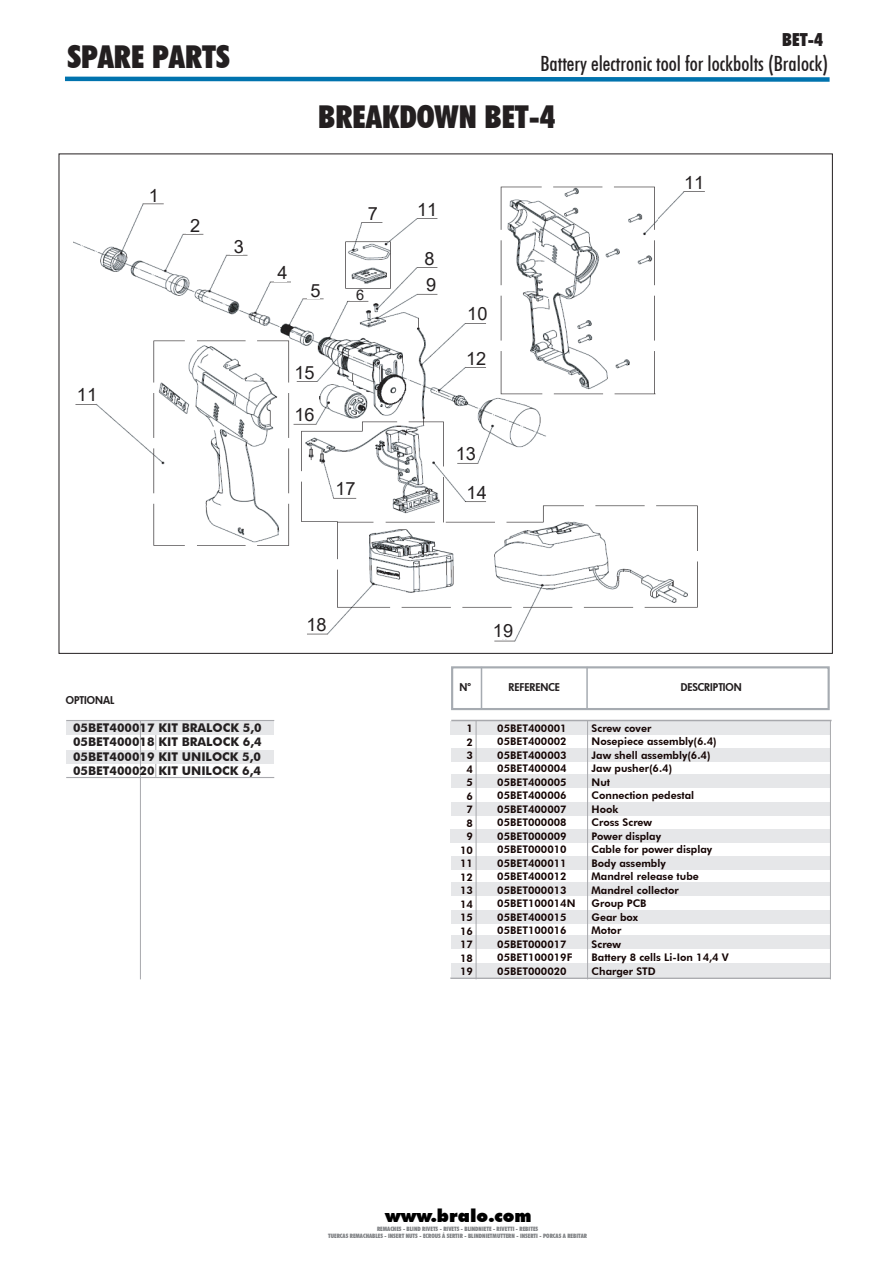
<style>
.page{position:relative;width:893px;height:1263px;background:#fff}
.page>*{position:absolute;margin:0;border:0;box-sizing:border-box;transform-origin:0 0}
.t1{font:900 condensed 31.5px "Futura BT";color:#231f20}
.t2{font:500 condensed 21px "Futura BT";color:#231f20}
.t3{font:18.15px/26.1px "Arial";color:#231f20}
.t4{font:900 18px "Futura BT";color:#000}
.t5{font:900 condensed 18px "Futura BT";color:#231f20}
.t6{font:14.55px "Arial";color:#231f20}
.t7{font:700 12px/14.4px "Futura BT";color:#231f20;text-align:justify}
.t8{font:800 10.5px/13.5px "Futura BT";color:#130302}
.t9{font:800 10.5px "Futura";color:#231f20}
.t10{font:900 condensed 6px/7.2px "Futura BT";color:#808285;text-align:center}
</style>
<div class="page">
<img style="left:73px;top:153px;width:639px;height:489px">
<div style="left:152px;top:184px;width:12px;height:18px;background:#fff"></div>
<div style="left:186px;top:216px;width:13px;height:18px;background:#fff"></div>
<div style="left:230px;top:236px;width:13px;height:18px;background:#fff"></div>
<div style="left:274px;top:263px;width:12px;height:18px;background:#fff"></div>
<div style="left:307px;top:280px;width:12px;height:18px;background:#fff"></div>
<div style="left:364px;top:204px;width:13px;height:18px;background:#fff"></div>
<div style="left:421px;top:248px;width:12px;height:18px;background:#fff"></div>
<div style="left:422px;top:275px;width:13px;height:18px;background:#fff"></div>
<div style="left:421px;top:199px;width:13px;height:18px;background:#fff"></div>
<div style="left:81px;top:385px;width:13px;height:18px;background:#fff"></div>
<div style="left:311px;top:614px;width:12px;height:18px;background:#fff"></div>
<div style="left:688px;top:173px;width:13px;height:18px;background:#fff"></div>
<div style="left:472px;top:304px;width:12px;height:18px;background:#fff"></div>
<div style="left:470px;top:348px;width:13px;height:18px;background:#fff"></div>
<div style="left:460px;top:443px;width:13px;height:19px;background:#fff"></div>
<div style="left:471px;top:483px;width:12px;height:18px;background:#fff"></div>
<div style="left:340px;top:479px;width:12px;height:18px;background:#fff"></div>
<div style="left:299px;top:405px;width:12px;height:18px;background:#fff"></div>
<div style="left:299px;top:363px;width:12px;height:18px;background:#fff"></div>
<div style="left:497px;top:621px;width:13px;height:18px;background:#fff"></div>
<div style="left:351px;top:290px;width:12px;height:11px;background:#fff"></div>
<svg style="left:65px;top:76px;width:765px;height:6px;background:#3f95c2"></svg>
<div style="left:451px;top:829px;width:379px;height:14px;background:#e6e7e9"></div>
<div style="left:451px;top:856px;width:379px;height:14px;background:#e6e7e9"></div>
<div style="left:451px;top:882px;width:379px;height:13px;background:#e6e7e9"></div>
<div style="left:451px;top:910px;width:379px;height:14px;background:#e6e7e9"></div>
<div style="left:451px;top:936px;width:379px;height:13px;background:#e6e7e9"></div>
<div style="left:451px;top:963px;width:379px;height:14px;background:#e6e7e9"></div>
<div style="left:451px;top:721px;width:379px;height:14px;background:#e6e7e9"></div>
<div style="left:451px;top:748px;width:379px;height:14px;background:#e6e7e9"></div>
<div style="left:451px;top:774px;width:379px;height:13px;background:#e6e7e9"></div>
<div style="left:451px;top:802px;width:379px;height:14px;background:#e6e7e9"></div>
<hr style="left:481px;top:667px;width:1px;height:42px;background:#a6abb1">
<hr style="left:586px;top:667px;width:2px;height:42px;background:#a6abb1">
<div style="left:451px;top:666px;width:379px;height:44px;border:2px solid #a6abb1"></div>
<hr style="left:587px;top:721px;width:1px;height:258px;background:#a8a9ad">
<hr style="left:476px;top:721px;width:1px;height:258px;background:#a8a9ad">
<hr style="left:156px;top:721px;width:1px;height:56px;background:#a8a9ad">
<hr style="left:451px;top:720px;width:380px;height:1px;background:#a8a9ad">
<div style="left:66px;top:721px;width:207px;height:14px;background:#e6e7e9"></div>
<div style="left:66px;top:750px;width:207px;height:13px;background:#e6e7e9"></div>
<hr style="left:140px;top:721px;width:1px;height:258px;background:#a8a9ad">
<hr style="left:66px;top:720px;width:208px;height:1px;background:#a8a9ad">
<hr style="left:66px;top:777px;width:208px;height:1px;background:#a8a9ad">
<hr style="left:450px;top:977px;width:381px;height:2px;background:#a8a9ad">
<hr style="left:830px;top:721px;width:1px;height:258px;background:#a8a9ad">
<div style="left:172px;top:125px;width:195px;height:69px;background:#fff"></div>
<h1 class="t1" style="left:67px;top:38px;width:164px">SPARE PARTS</h1>
<h3 class="t3" style="left:77px;top:382px;width:22px">11</h3>
<h3 class="t3" style="left:149px;top:183px;width:12px">1</h3>
<h3 class="t3" style="left:190px;top:213px;width:12px">2</h3>
<h3 class="t3" style="left:234px;top:233px;width:12px">3</h3>
<h3 class="t5" style="left:782px;top:29px;width:42px">BET-4</h3>
<h2 class="t2" style="left:540px;top:51px;width:289px">Battery electronic tool for lockbolts (Bralock)</h2>
<h1 class="t1" style="left:318px;top:98px;width:239px">BREAKDOWN BET-4</h1>
<h3 class="t3" style="left:278px;top:260px;width:12px">4</h3>
<h3 class="t3" style="left:310px;top:277px;width:12px">5</h3>
<h3 class="t3" style="left:294px;top:360px;width:22px">15</h3>
<h3 class="t3" style="left:294px;top:402px;width:22px">16</h3>
<h3 class="t3" style="left:368px;top:201px;width:12px">7</h3>
<h3 class="t6" style="left:356px;top:285px;width:10px">6</h3>
<h3 class="t3" style="left:417px;top:196px;width:22px">11</h3>
<h3 class="t3" style="left:425px;top:245px;width:13px">8<br>9</h3>
<h3 class="t3" style="left:467px;top:301px;width:22px">10</h3>
<h3 class="t3" style="left:466px;top:345px;width:22px">12</h3>
<h3 class="t3" style="left:456px;top:440px;width:22px">13</h3>
<h3 class="t3" style="left:335px;top:476px;width:22px">17</h3>
<h3 class="t3" style="left:467px;top:480px;width:22px">14</h3>
<h3 class="t3" style="left:684px;top:170px;width:22px">11</h3>
<p class="t9" style="left:66px;top:693px;width:50px">OPTIONAL</p>
<p class="t7" style="left:73px;top:720px;width:190px">05BET400017 KIT BRALOCK 5,0<br>05BET400018 KIT BRALOCK 6,4<br>05BET400019 KIT UNILOCK 5,0<br>05BET400020 KIT UNILOCK 6,4</p>
<h3 class="t3" style="left:306px;top:611px;width:22px">18</h3>
<h3 class="t3" style="left:493px;top:618px;width:22px">19</h3>
<p class="t9" style="left:459px;top:680px;width:13px">Nº</p>
<p class="t9" style="left:509px;top:680px;width:53px">REFERENCE</p>
<p class="t9" style="left:681px;top:680px;width:63px">DESCRIPTION</p>
<p class="t8" style="left:460px;top:722px;width:14px;text-align:right">1<br>2<br>3<br>4<br>5<br>6<br>7<br>8<br>9<br>10<br>11<br>12<br>13<br>14<br>15<br>16<br>17<br>18<br>19</p>
<p class="t8" style="left:592px;top:721px;width:139px">Screw cover<br>Nosepiece assembly(6.4)<br>Jaw shell assembly(6.4)<br>Jaw pusher(6.4)<br>Nut<br>Connection pedestal<br>Hook<br>Cross Screw<br>Power display<br>Cable for power display<br>Body assembly<br>Mandrel release tube<br>Mandrel collector<br>Group PCB<br>Gear box<br>Motor<br>Screw<br>Battery 8 cells Li-Ion 14,4 V<br>Charger STD</p>
<p class="t8" style="left:497px;top:721px;width:80px">05BET400001<br>05BET400002<br>05BET400003<br>05BET400004<br>05BET400005<br>05BET400006<br>05BET400007<br>05BET000008<br>05BET000009<br>05BET000010<br>05BET400011<br>05BET400012<br>05BET000013<br>05BET100014N<br>05BET400015<br>05BET100016<br>05BET000017<br>05BET100019F<br>05BET000020</p>
<h3 class="t4" style="left:385px;top:1204px;width:148px">www.bralo.com</h3>
<p class="t10" style="left:328px;top:1225px;width:260px">REMACHES - BLIND RIVETS - RIVETS - BLINDNIETE - RIVETTI - REBITES<br>TUERCAS REMACHABLES - INSERT NUTS - ECROUS Á SERTIR - BLINDNIETMUTTERN - INSERTI - PORCAS A REBITAR</p>
</div>
